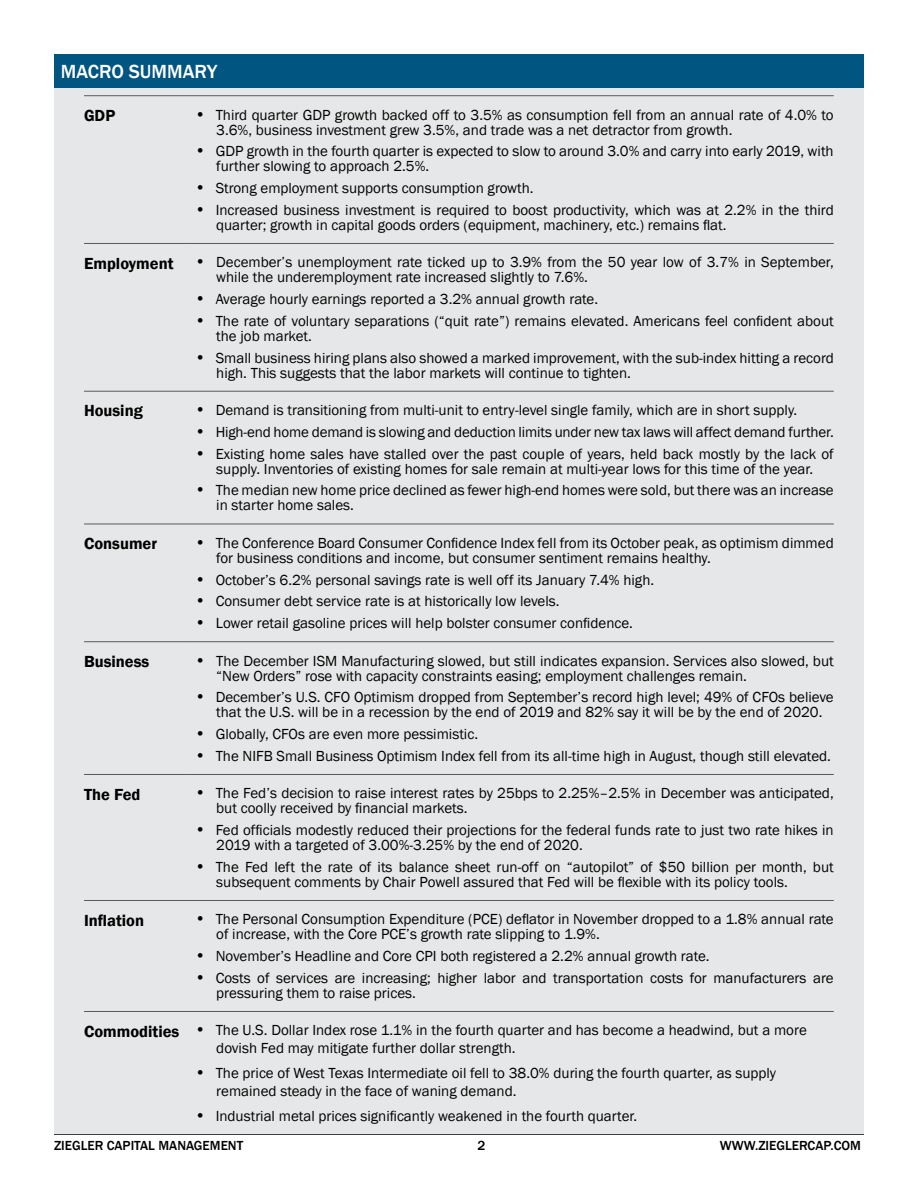
<style>
.page{position:relative;width:918px;height:1188px;background:#fff}
.page>*{position:absolute;margin:0;border:0;box-sizing:border-box;transform-origin:0 0}
.t1{font:500 19.5px "Franklin Gothic";color:#fff}
.t2{font:600 16.5px "Franklin Gothic";color:#000}
.t3{font:15px/15px "Franklin Gothic";color:#000}
.t4{font:500 13.5px "Franklin Gothic";color:#000}
.s1{font-size:16.5px}
.s2{font-weight:600;font-size:16.5px}
</style>
<div class="page">
<hr style="left:54px;top:1133px;width:810px;height:2px;background:#000">
<div style="left:54px;top:88px;width:810px;height:1046px;background:#e6e7e8"></div>
<div style="left:54px;top:54px;width:810px;height:34px;background:#005581"></div>
<hr style="left:84px;top:95px;width:104px;height:1px;background:#58595b">
<hr style="left:188px;top:95px;width:646px;height:1px;background:#58595b">
<hr style="left:84px;top:243px;width:104px;height:1px;background:#58595b">
<hr style="left:188px;top:243px;width:646px;height:1px;background:#58595b">
<hr style="left:84px;top:391px;width:104px;height:1px;background:#58595b">
<hr style="left:188px;top:391px;width:646px;height:1px;background:#58595b">
<hr style="left:84px;top:524px;width:104px;height:1px;background:#58595b">
<hr style="left:188px;top:524px;width:646px;height:1px;background:#58595b">
<hr style="left:84px;top:641px;width:104px;height:1px;background:#58595b">
<hr style="left:188px;top:641px;width:646px;height:1px;background:#58595b">
<hr style="left:84px;top:774px;width:104px;height:1px;background:#58595b">
<hr style="left:188px;top:774px;width:646px;height:1px;background:#58595b">
<hr style="left:84px;top:900px;width:104px;height:1px;background:#58595b">
<hr style="left:188px;top:900px;width:646px;height:1px;background:#58595b">
<hr style="left:84px;top:1011px;width:104px;height:1px;background:#58595b">
<hr style="left:188px;top:1011px;width:646px;height:1px;background:#58595b">
<h1 class="t1" style="left:61px;top:59px;width:158px">MACRO SUMMARY</h1>
<p class="t2" style="left:84px;top:105px;width:33px">GDP</p>
<p class="t3" style="left:216px;top:108px;width:619px;text-indent:-22px"><span class="s1">•</span> Third quarter GDP growth backed off to 3.5% as consumption fell from an annual rate of 4.0% to<br>3.6%, business investment grew 3.5%, and trade was a net detractor from growth.</p>
<p class="t3" style="left:216px;top:144px;width:619px;text-indent:-22px"><span class="s1">•</span> GDP growth in the fourth quarter is expected to slow to around 3.0% and carry into early 2019, with further slowing to approach 2.5%.</p>
<p class="t3" style="left:195px;top:181px;width:341px"><span class="s1">•</span> Strong employment supports consumption growth.</p>
<p class="t3" style="left:216px;top:203px;width:619px;text-indent:-22px"><span class="s1">•</span> Increased business investment is required to boost productivity, which was at 2.2% in the third quarter; growth in capital goods orders (equipment, machinery, etc.) remains flat.</p>
<p class="t2" style="left:84px;top:253px;width:91px">Employment</p>
<p class="t3" style="left:216px;top:255px;width:619px;text-indent:-22px"><span class="s1">•</span> December’s unemployment rate ticked up to 3.9% from the 50 year low of 3.7% in September, while the underemployment rate increased slightly to 7.6%.</p>
<p class="t3" style="left:195px;top:292px;width:405px"><span class="s1">•</span> Average hourly earnings reported a 3.2% annual growth rate.</p>
<p class="t3" style="left:216px;top:314px;width:619px;text-indent:-22px"><span class="s1">•</span> The rate of voluntary separations (“quit rate”) remains elevated. Americans feel confident about the job market.</p>
<p class="t3" style="left:216px;top:351px;width:619px;text-indent:-22px"><span class="s1">•</span> Small business hiring plans also showed a marked improvement, with the sub-index hitting a record high. This suggests that the labor markets will continue to tighten.</p>
<p class="t2" style="left:84px;top:401px;width:60px">Housing</p>
<p class="t3" style="left:195px;top:403px;width:604px"><span class="s1">•</span> Demand is transitioning from multi-unit to entry-level single family, which are in short supply.</p>
<p class="t3" style="left:195px;top:425px;width:641px"><span class="s1">•</span> High-end home demand is slowing and deduction limits under new tax laws will affect demand further.</p>
<p class="t3" style="left:195px;top:447px;width:641px;text-align:center"><span class="s1">•</span> Existing home sales have stalled over the past couple of years, held back mostly by the lack of supply. Inventories of existing homes for sale remain at multi-year lows for this time of the year.</p>
<p class="t3" style="left:216px;top:483px;width:619px;text-indent:-22px"><span class="s1">•</span> The median new home price declined as fewer high-end homes were sold, but there was an increase in starter home sales.</p>
<p class="t2" style="left:84px;top:533px;width:75px">Consumer</p>
<p class="t3" style="left:216px;top:536px;width:619px;text-indent:-22px"><span class="s1">•</span> The Conference Board Consumer Confidence Index fell from its October peak, as optimism dimmed for business conditions and income, but consumer sentiment remains healthy.</p>
<p class="t3" style="left:195px;top:573px;width:461px"><span class="s1">•</span> October’s 6.2% personal savings rate is well off its January 7.4% high.</p>
<p class="t3" style="left:195px;top:594px;width:366px"><span class="s1">•</span> Consumer debt service rate is at historically low levels.</p>
<p class="t3" style="left:195px;top:616px;width:440px"><span class="s1">•</span> Lower retail gasoline prices will help bolster consumer confidence.</p>
<p class="t2" style="left:84px;top:651px;width:67px">Business</p>
<p class="t3" style="left:216px;top:654px;width:619px;text-indent:-22px"><span class="s1">•</span> The December ISM Manufacturing slowed, but still indicates expansion. Services also slowed, but “New Orders” rose with capacity constraints easing; employment challenges remain.</p>
<p class="t3" style="left:216px;top:690px;width:619px;text-indent:-22px"><span class="s1">•</span> December’s U.S. CFO Optimism dropped from September’s record high level; 49% of CFOs believe that the U.S. will be in a recession by the end of 2019 and 82% say it will be by the end of 2020.</p>
<p class="t3" style="left:195px;top:727px;width:285px"><span class="s1">•</span> Globally, CFOs are even more pessimistic.</p>
<p class="t3" style="left:195px;top:749px;width:638px"><span class="s1">•</span> The NIFB Small Business Optimism Index fell from its all-time high in August, though still elevated.</p>
<p class="t2" style="left:84px;top:784px;width:58px">The Fed</p>
<p class="t3" style="left:216px;top:786px;width:619px;text-indent:-22px"><span class="s1">•</span> The Fed’s decision to raise interest rates by 25bps to 2.25%–2.5% in December was anticipated, but coolly received by financial markets.</p>
<p class="t3" style="left:216px;top:823px;width:619px;text-indent:-22px"><span class="s1">•</span> Fed officials modestly reduced their projections for the federal funds rate to just two rate hikes in<br>2019 with a targeted of 3.00%-3.25% by the end of 2020.</p>
<p class="t3" style="left:216px;top:860px;width:619px;text-indent:-22px"><span class="s1">•</span> The Fed left the rate of its balance sheet run-off on “autopilot” of $50 billion per month, but subsequent comments by Chair Powell assured that Fed will be flexible with its policy tools.</p>
<p class="t2" style="left:84px;top:910px;width:62px">Inflation</p>
<p class="t3" style="left:216px;top:912px;width:619px;text-indent:-22px"><span class="s1">•</span> The Personal Consumption Expenditure (PCE) deflator in November dropped to a 1.8% annual rate of increase, with the Core PCE’s growth rate slipping to 1.9%.</p>
<p class="t3" style="left:195px;top:949px;width:517px"><span class="s1">•</span> November’s Headline and Core CPI both registered a 2.2% annual growth rate.</p>
<p class="t3" style="left:216px;top:971px;width:619px;text-indent:-22px"><span class="s1">•</span> Costs of services are increasing; higher labor and transportation costs for manufacturers are pressuring them to raise prices.</p>
<p class="t3" style="left:216px;top:1022px;width:592px;line-height:18px;text-indent:-132px"><span class="s2">Commodities</span> <span class="s1">•</span> The U.S. Dollar Index rose 1.1% in the fourth quarter and has become a headwind, but a more dovish Fed may mitigate further dollar strength.</p>
<p class="t3" style="left:216px;top:1065px;width:561px;line-height:18px;text-indent:-22px"><span class="s1">•</span> The price of West Texas Intermediate oil fell to 38.0% during the fourth quarter, as supply remained steady in the face of waning demand.</p>
<p class="t3" style="left:195px;top:1109px;width:444px"><span class="s1">•</span> Industrial metal prices significantly weakened in the fourth quarter.</p>
<p class="t4" style="left:54px;top:1137px;width:191px">ZIEGLER CAPITAL MANAGEMENT</p>
<p class="t4" style="left:478px;top:1137px;width:9px">2</p>
<p class="t4" style="left:720px;top:1137px;width:143px">WWW.ZIEGLERCAP.COM</p>
</div>
